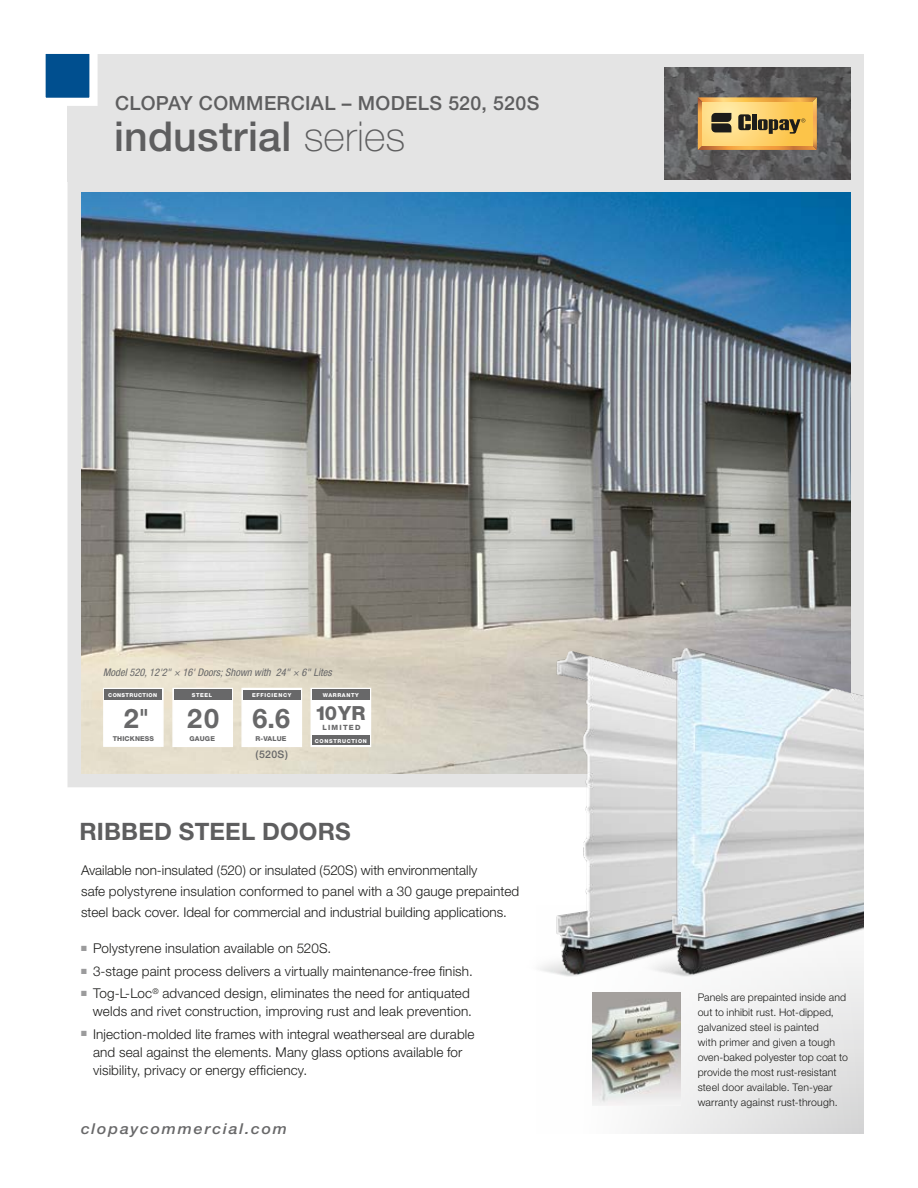
<style>
.page{position:relative;width:918px;height:1188px;background:#fff}
.page>*{position:absolute;margin:0;border:0;box-sizing:border-box;transform-origin:0 0}
.t1{font:500 41.25px "Helvetica Neue";letter-spacing:.005em;color:#5e5e5f}
.t2{font:700 27px "Helvetica Neue";color:#686869}
.t3{font:700 26.85px "Helvetica Neue";color:#686869}
.t4{font:700 24px "Helvetica Neue";letter-spacing:.005em;color:#5e5e5f}
.t5{font:500 19.5px "Helvetica Neue";letter-spacing:.02em;color:#5e5e5f}
.t6{font:800 19.5px "Helvetica Neue";color:#686869}
.t7{font:italic 500 15px "Helvetica Neue";letter-spacing:.11em;color:#686869;scale:1.07 1}
.t8{font:300 13.5px/18px "Helvetica Neue";letter-spacing:.01em;color:#1c1c1a}
.t9{font:300 10.5px/15px "Helvetica Neue";letter-spacing:.01em;color:#1c1c1a}
.t10{font:italic condensed 10.5px "Helvetica Neue";color:#686869}
.t11{font:500 10.5px "Helvetica Neue";color:#686869}
.t12{font:800 7.2px "Helvetica Neue";letter-spacing:.17em;color:#686869}
.t13{font:800 6.75px "Helvetica Neue";letter-spacing:.02em;color:#686869}
.t14{font:800 5.4px "Helvetica Neue";letter-spacing:.12em;color:#fff}
.t15{font:800 5.4px "Helvetica Neue";letter-spacing:.07em;color:#fff}
.s1{font-weight:100}
.s2{font-size:21px}
</style>
<div class="page">
<div style="left:68px;top:180px;width:796px;height:607px;background:#e4e4e4"></div>
<img style="left:81px;top:192px;width:769px;height:582px">
<div style="left:68px;top:54px;width:796px;height:127px;background:#e4e4e4"></div>
<svg style="left:45px;top:53px;width:53px;height:57px"></svg>
<img style="left:664px;top:68px;width:186px;height:112px">
<svg style="left:698px;top:97px;width:119px;height:53px;background:#d6ac5a"></svg>
<svg style="left:310px;top:687px;width:62px;height:61px;background:#fcfbfa"></svg>
<div style="left:312px;top:689px;width:58px;height:11px;background:#686869"></div>
<div style="left:312px;top:735px;width:57px;height:10px;background:#686869"></div>
<svg style="left:241px;top:687px;width:62px;height:61px;background:#fdfcfb"></svg>
<div style="left:243px;top:690px;width:57px;height:10px;background:#686869"></div>
<svg style="left:172px;top:687px;width:62px;height:61px;background:#fdfcfb"></svg>
<div style="left:174px;top:689px;width:57px;height:11px;background:#686869"></div>
<svg style="left:102px;top:687px;width:62px;height:61px;background:#fcfcfb"></svg>
<div style="left:105px;top:689px;width:57px;height:11px;background:#686869"></div>
<div style="left:537px;top:770px;width:327px;height:364px;background:linear-gradient(to right,#fff,#e2e2e2)"></div>
<img style="left:593px;top:992px;width:88px;height:114px">
<img style="left:527px;top:652px;width:114px;height:325px">
<img style="left:641px;top:648px;width:223px;height:329px">
<h3 class="t5" style="left:115px;top:92px;width:426px">CLOPAY COMMERCIAL – MODELS 520, 520S</h3>
<h1 class="t1" style="left:114px;top:112px;width:293px">industrial <span class="s1">series</span></h1>
<p class="t10" style="left:103px;top:666px;width:230px">Model 520, 12'2" × 16' Doors; Shown with 24" × 6" Lites</p>
<h3 class="t6" style="left:315px;top:702px;width:52px">10 YR</h3>
<p class="t12" style="left:322px;top:723px;width:40px">LIMITED</p>
<p class="t14" style="left:252px;top:691px;width:41px">EFFICIENCY</p>
<p class="t13" style="left:256px;top:734px;width:32px">R-VALUE</p>
<p class="t15" style="left:108px;top:691px;width:50px">CONSTRUCTION</p>
<p class="t13" style="left:113px;top:734px;width:43px">THICKNESS</p>
<p class="t14" style="left:192px;top:692px;width:22px">STEEL</p>
<p class="t13" style="left:190px;top:734px;width:27px">GAUGE</p>
<p class="t14" style="left:323px;top:692px;width:38px">WARRANTY</p>
<h3 class="t3" style="left:124px;top:702px;width:26px">2<span class="s2">"</span></h3>
<h2 class="t2" style="left:187px;top:702px;width:33px">20</h2>
<h2 class="t2" style="left:253px;top:702px;width:39px">6.6</h2>
<p class="t14" style="left:315px;top:737px;width:54px">CONSTRUCTION</p>
<p class="t11" style="left:256px;top:748px;width:34px">(520S)</p>
<h3 class="t4" style="left:79px;top:816px;width:273px">RIBBED STEEL DOORS</h3>
<p class="t8" style="left:81px;top:860px;width:440px;line-height:20.7px">Available non-insulated (520) or insulated (520S) with environmentally<br>safe polystyrene insulation conformed to panel with a 30 gauge prepainted steel back cover. Ideal for commercial and industrial building applications.</p>
<p class="t8" style="left:81px;top:939px;width:252px"><sup>■</sup> Polystyrene insulation available on 520S.</p>
<p class="t8" style="left:81px;top:962px;width:393px"><sup>■</sup> 3-stage paint process delivers a virtually maintenance-free finish.</p>
<p class="t8" style="left:81px;top:984px;width:392px;text-align:right"><sup>■</sup> Tog-L-Loc<sup>®</sup> advanced design, eliminates the need for antiquated welds and rivet construction, improving rust and leak prevention.</p>
<p class="t8" style="left:93px;top:1024px;width:383px;text-indent:-12px"><sup>■</sup> Injection-molded lite frames with integral weatherseal are durable and seal against the elements. Many glass options available for visibility, privacy or energy efficiency.</p>
<p class="t7" style="left:81px;top:1120px;width:194px">clopaycommercial.com</p>
<p class="t9" style="left:698px;top:989px;width:152px">Panels are prepainted inside and out to inhibit rust. Hot-dipped, galvanized steel is painted<br>with primer and given a tough oven-baked polyester top coat to provide the most rust-resistant steel door available. Ten-year warranty against rust-through.</p>
</div>
